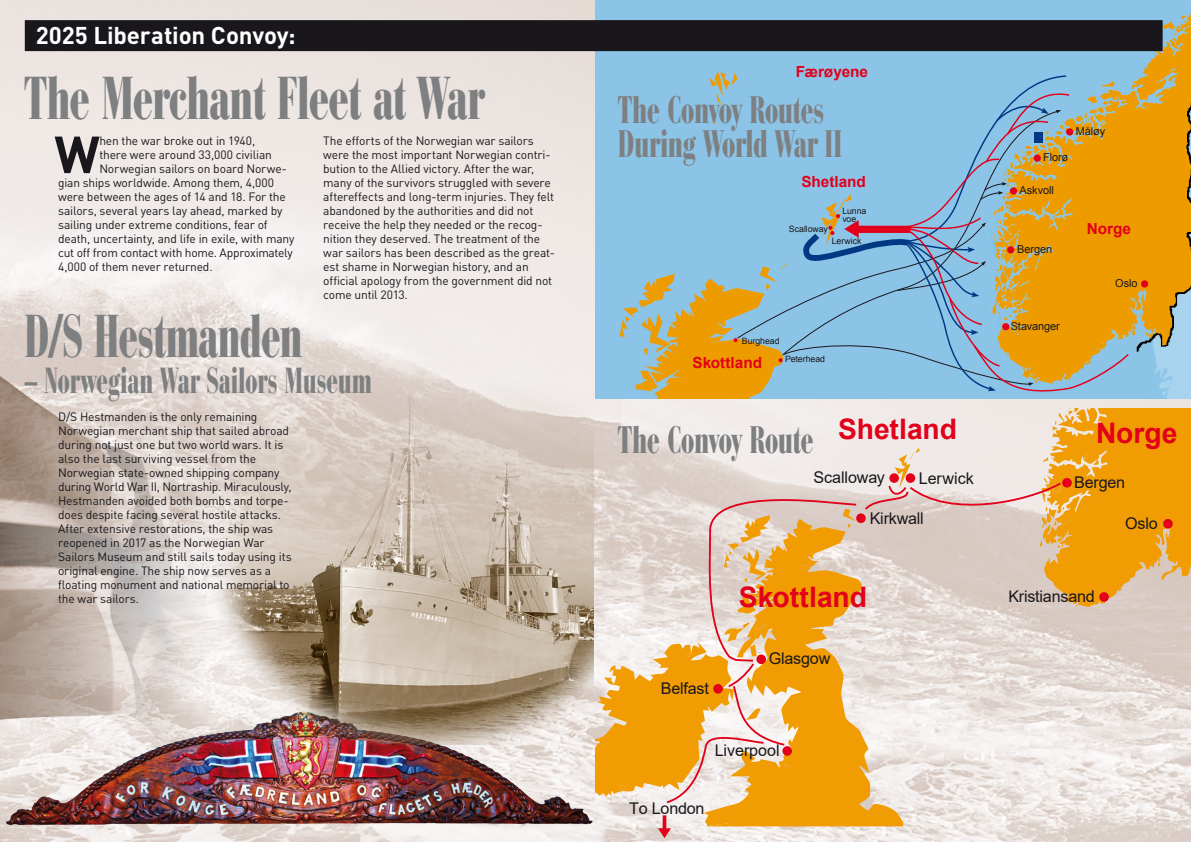
<style>
.page{position:relative;width:1191px;height:842px;background:#fff}
.page>*{position:absolute;margin:0;border:0;box-sizing:border-box;transform-origin:0 0}
.t1{font:900 condensed 60px "Bauer Bodoni";letter-spacing:-.005em;color:#7e7f81;scale:.72 1}
.t2{font:900 condensed 60px "Bauer Bodoni";letter-spacing:-.005em;color:#7e7f81;scale:.69 1}
.Brødtekst{font:700 51.3px "DIN";color:#1a171c}
.t3{font:900 condensed 38px/34px "Bauer Bodoni";color:#7e7f81;scale:.72 1}
.t4{font:900 condensed 36px "Bauer Bodoni";letter-spacing:.015em;color:#7e7f81;scale:.69 1}
.t5{font:700 28.2px "Arial";letter-spacing:-.005em;color:#e2001a}
.t6{font:700 24px "DIN";letter-spacing:-.005em;color:#fff}
.t7{font:16.1px "Arial";letter-spacing:-.015em;color:#1a171c}
.t8{font:700 15.3px "Arial";letter-spacing:-.005em;color:#e2001a}
.Brødtekst-2{font:12px/14px "DIN";letter-spacing:-.015em;color:#1a171c}
.t9{font:11px "Arial";letter-spacing:-.005em;color:#1a171c}
.t10{font:8.8px/7.3px "Arial";letter-spacing:-.005em;color:#1a171c}
</style>
<div class="page">
<img style="left:0;top:0;width:1191px;height:842px">
<img style="left:596px;top:0;width:595px;height:399px">
<div style="left:1141px;top:280px;width:7px;height:8px;background:#e2001a;border-radius:50%"></div>
<svg style="left:733px;top:75px;width:397px;height:324px;background:#a1b3a8"></svg>
<img style="left:0;top:707px;width:595px;height:121px">
<img style="left:200px;top:335px;width:394px;height:409px">
<img style="left:0;top:351px;width:388px;height:425px">
<div style="left:25px;top:20px;width:1137px;height:31px;background:#1a171c"></div>
<svg style="left:704px;top:805px;width:200px;height:21px;background:#efa113"></svg>
<svg style="left:707px;top:823px;width:22px;height:3px"></svg>
<svg style="left:662px;top:817px;width:4px;height:11px"></svg>
<svg style="left:658px;top:828px;width:13px;height:10px"></svg>
<svg style="left:596px;top:408px;width:595px;height:397px;background:#e9cca2"></svg>
<p class="t6" style="left:36px;top:19px;width:261px">2025 Liberation Convoy:</p>
<p class="t1" style="left:25px;top:63px;width:639px">The Merchant Fleet at War</p>
<p class="Brødtekst" style="left:54px;top:121px;width:47px">W</p>
<p class="Brødtekst-2" style="left:99px;top:134px;width:157px">hen the war broke out in 1940,</p>
<p class="Brødtekst-2" style="left:99px;top:148px;width:174px">there were around 33,000 civilian</p>
<p class="Brødtekst-2" style="left:99px;top:162px;width:189px">Norwegian sailors on board Norwe-</p>
<p class="Brødtekst-2" style="left:58px;top:176px;width:217px">gian ships worldwide. Among them, 4,000</p>
<p class="Brødtekst-2" style="left:58px;top:190px;width:229px">were between the ages of 14 and 18. For the</p>
<p class="Brødtekst-2" style="left:58px;top:204px;width:226px">sailors, several years lay ahead, marked by</p>
<p class="Brødtekst-2" style="left:58px;top:218px;width:211px">sailing under extreme conditions, fear of</p>
<p class="Brødtekst-2" style="left:58px;top:232px;width:238px">death, uncertainty, and life in exile, with many</p>
<p class="Brødtekst-2" style="left:58px;top:246px;width:236px">cut off from contact with home. Approximately</p>
<p class="Brødtekst-2" style="left:58px;top:260px;width:156px">4,000 of them never returned.</p>
<p class="Brødtekst-2" style="left:323px;top:134px;width:233px">The efforts of the Norwegian war sailors were the most important Norwegian contri&shy;bution to the Allied victory. After the war, many of the survivors struggled with severe aftereffects and long-term injuries. They felt abandoned by the authorities and did not receive the help they needed or the recog&shy;nition they deserved. The treatment of the war sailors has been described as the great&shy;est shame in Norwegian history, and an official apology from the government did not come until 2013.</p>
<p class="t2" style="left:25px;top:301px;width:404px">D/S Hestmanden</p>
<p class="t4" style="left:25px;top:360px;width:504px">– Norwegian War Sailors Museum</p>
<p class="Brødtekst-2" style="left:58px;top:409px;width:235px">D/S Hestmanden is the only remaining Norwegian merchant ship that sailed abroad during not just one but two world wars. It is also the last surviving vessel from the Norwegian state-owned shipping company during World War II, Nortraship. Miraculously, Hestmanden avoided both bombs and torpe&shy;does despite facing several hostile attacks.<br>After extensive restorations, the ship was reopened in 2017 as the Norwegian War Sailors Museum and still sails today using its original engine. The ship now serves as a floating monument and national memorial to the war sailors.</p>
<p class="t8" style="left:796px;top:62px;width:74px">Færøyene</p>
<p class="t3" style="left:618px;top:92px;width:312px">The Convoy Routes<br>During World War II</p>
<p class="t8" style="left:801px;top:171px;width:66px">Shetland</p>
<p class="t10" style="left:789px;top:225px;width:40px">Scalloway</p>
<p class="t10" style="left:842px;top:208px;width:26px">Lunna voe</p>
<p class="t10" style="left:742px;top:338px;width:39px">Burghead</p>
<p class="t10" style="left:831px;top:238px;width:31px">Lerwick</p>
<p class="t8" style="left:692px;top:352px;width:71px">Skottland</p>
<p class="t10" style="left:785px;top:356px;width:41px">Peterhead</p>
<p class="t5" style="left:838px;top:409px;width:120px">Shetland</p>
<p class="t7" style="left:813px;top:466px;width:73px">Scalloway</p>
<p class="t3" style="left:618px;top:423px;width:273px">The Convoy Route</p>
<p class="t7" style="left:919px;top:467px;width:56px">Lerwick</p>
<p class="t7" style="left:869px;top:508px;width:56px">Kirkwall</p>
<p class="t5" style="left:739px;top:577px;width:130px">Skottland</p>
<p class="t7" style="left:661px;top:677px;width:50px">Belfast</p>
<p class="t7" style="left:769px;top:647px;width:63px">Glasgow</p>
<p class="t7" style="left:715px;top:739px;width:66px">Liverpool</p>
<p class="t7" style="left:629px;top:797px;width:77px">To London</p>
<p class="t9" style="left:1043px;top:150px;width:27px">Florø</p>
<p class="t9" style="left:1075px;top:124px;width:31px">Måløy</p>
<p class="t9" style="left:1019px;top:183px;width:36px">Askvoll</p>
<p class="t9" style="left:1017px;top:242px;width:37px">Bergen</p>
<p class="t8" style="left:1086px;top:218px;width:46px">Norge</p>
<p class="t9" style="left:1115px;top:276px;width:24px">Oslo</p>
<p class="t9" style="left:1010px;top:319px;width:51px">Stavanger</p>
<p class="t5" style="left:1096px;top:414px;width:83px">Norge</p>
<p class="t7" style="left:1074px;top:471px;width:52px">Bergen</p>
<p class="t7" style="left:1008px;top:585px;width:88px">Kristiansand</p>
<p class="t7" style="left:1125px;top:512px;width:34px">Oslo</p>
</div>
